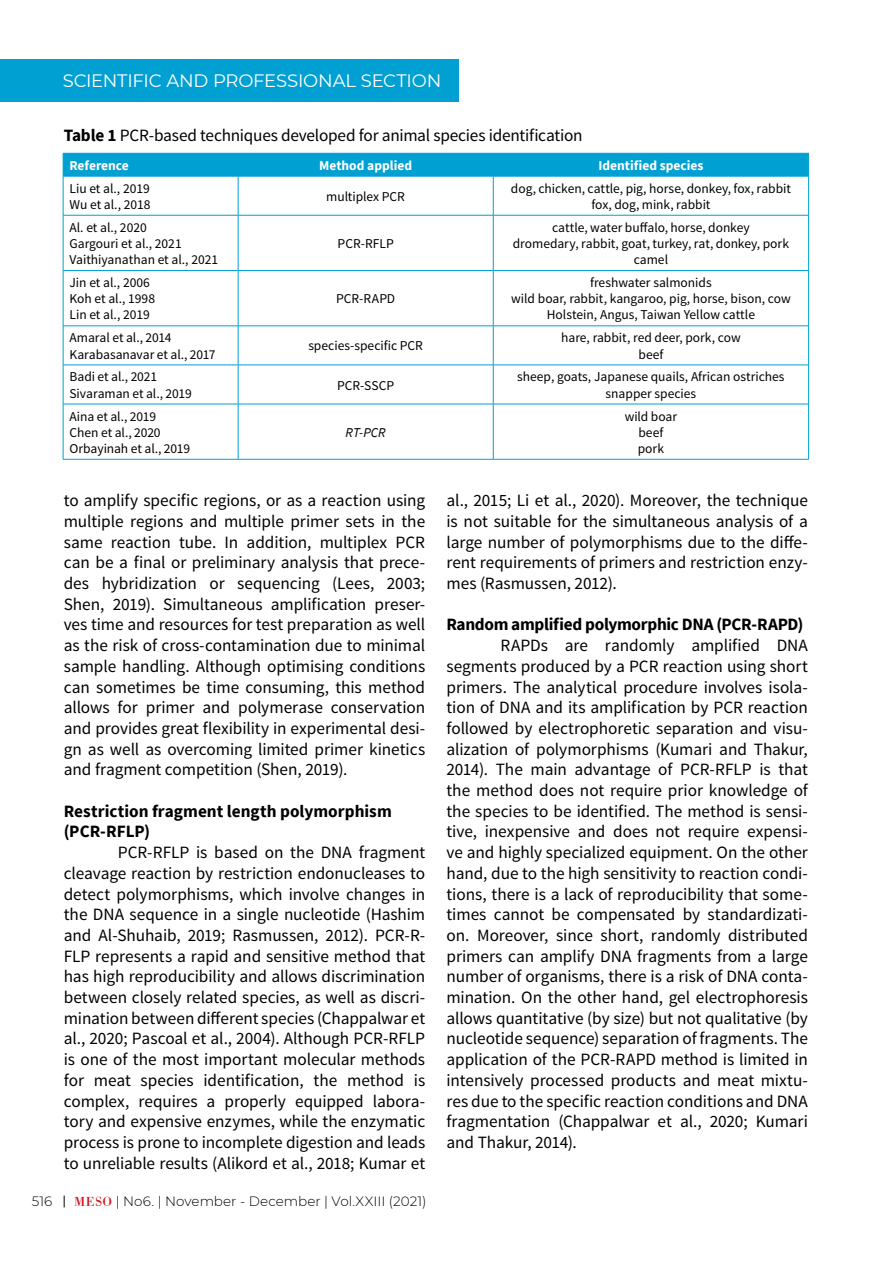
<style>
.page{position:relative;width:893px;height:1263px;background:#fff}
.page>*{position:absolute;margin:0;border:0;box-sizing:border-box;transform-origin:0 0}
.t1{font:18px "Montserrat";letter-spacing:-.01em;color:#fff}
.t2{font:17.25px/20.7px "Source Sans Pro";letter-spacing:-.005em;color:#000;text-align:justify}
.t3{font:700 17.25px/20.7px "Source Sans Pro";letter-spacing:-.005em;color:#000}
.t4{font:13.5px/16.2px "Source Sans Pro";color:#000}
.t5{font:300 13.5px "Montserrat";color:#000}
.t6{font:700 13.5px "Source Sans Pro";color:#fff}
.t7{font:italic 13.5px "Source Sans Pro";color:#000}
.s1{font-weight:700}
.s2{font-family:"Bodoni BT";font-weight:400;color:#ce171e}
</style>
<div class="page">
<div style="left:0;top:60px;width:459px;height:42px;background:#00a0d3"></div>
<svg style="left:64px;top:1195px;width:1px;height:12px"></svg>
<div style="left:63px;top:154px;width:746px;height:22px;background:#00a0d3"></div>
<hr style="left:63px;top:176px;width:175px;height:1px;background:#00a0d3">
<hr style="left:63px;top:176px;width:1px;height:39px;background:#00a0d3">
<hr style="left:238px;top:176px;width:255px;height:1px;background:#00a0d3">
<hr style="left:238px;top:176px;width:1px;height:39px;background:#00a0d3">
<hr style="left:493px;top:176px;width:316px;height:1px;background:#00a0d3">
<hr style="left:493px;top:176px;width:1px;height:39px;background:#00a0d3">
<hr style="left:808px;top:176px;width:1px;height:39px;background:#00a0d3">
<hr style="left:63px;top:215px;width:175px;height:1px;background:#00a0d3">
<hr style="left:63px;top:215px;width:1px;height:55px;background:#00a0d3">
<hr style="left:238px;top:215px;width:1px;height:55px;background:#00a0d3">
<hr style="left:493px;top:215px;width:1px;height:55px;background:#00a0d3">
<hr style="left:808px;top:215px;width:1px;height:55px;background:#00a0d3">
<hr style="left:63px;top:271px;width:1px;height:55px;background:#00a0d3">
<hr style="left:238px;top:271px;width:1px;height:55px;background:#00a0d3">
<hr style="left:493px;top:271px;width:1px;height:55px;background:#00a0d3">
<hr style="left:808px;top:271px;width:1px;height:55px;background:#00a0d3">
<hr style="left:63px;top:326px;width:1px;height:39px;background:#00a0d3">
<hr style="left:238px;top:326px;width:1px;height:39px;background:#00a0d3">
<hr style="left:493px;top:326px;width:1px;height:39px;background:#00a0d3">
<hr style="left:808px;top:326px;width:1px;height:39px;background:#00a0d3">
<hr style="left:63px;top:365px;width:1px;height:39px;background:#00a0d3">
<hr style="left:238px;top:365px;width:1px;height:39px;background:#00a0d3">
<hr style="left:493px;top:365px;width:1px;height:39px;background:#00a0d3">
<hr style="left:808px;top:365px;width:1px;height:39px;background:#00a0d3">
<hr style="left:63px;top:404px;width:1px;height:55px;background:#00a0d3">
<hr style="left:238px;top:404px;width:1px;height:55px;background:#00a0d3">
<hr style="left:493px;top:404px;width:1px;height:55px;background:#00a0d3">
<hr style="left:808px;top:404px;width:1px;height:55px;background:#00a0d3">
<hr style="left:238px;top:215px;width:255px;height:1px;background:#00a0d3">
<hr style="left:493px;top:215px;width:316px;height:1px;background:#00a0d3">
<hr style="left:63px;top:270px;width:175px;height:1px;background:#00a0d3">
<hr style="left:63px;top:153px;width:175px;height:1px;background:#00a0d3">
<hr style="left:238px;top:153px;width:255px;height:1px;background:#00a0d3">
<hr style="left:493px;top:153px;width:316px;height:1px;background:#00a0d3">
<hr style="left:238px;top:270px;width:255px;height:1px;background:#00a0d3">
<hr style="left:493px;top:270px;width:316px;height:1px;background:#00a0d3">
<hr style="left:63px;top:326px;width:175px;height:1px;background:#00a0d3">
<hr style="left:238px;top:326px;width:255px;height:1px;background:#00a0d3">
<hr style="left:493px;top:326px;width:316px;height:1px;background:#00a0d3">
<hr style="left:63px;top:365px;width:175px;height:1px;background:#00a0d3">
<hr style="left:238px;top:365px;width:255px;height:1px;background:#00a0d3">
<hr style="left:493px;top:365px;width:316px;height:1px;background:#00a0d3">
<hr style="left:63px;top:404px;width:175px;height:1px;background:#00a0d3">
<hr style="left:238px;top:404px;width:255px;height:1px;background:#00a0d3">
<hr style="left:493px;top:404px;width:316px;height:1px;background:#00a0d3">
<hr style="left:63px;top:459px;width:175px;height:1px;background:#00a0d3">
<hr style="left:238px;top:459px;width:255px;height:1px;background:#00a0d3">
<hr style="left:493px;top:459px;width:316px;height:1px;background:#00a0d3">
<p class="t1" style="left:63px;top:68px;width:380px">SCIENTIFIC AND PROFESS IONAL SECTION</p>
<p class="t2" style="left:64px;top:125px;width:520px"><span class="s1">Table 1</span> PCR-based techniques developed for animal species identification</p>
<p class="t6" style="left:69px;top:156px;width:61px">Reference</p>
<p class="t6" style="left:319px;top:156px;width:94px">Method applied</p>
<p class="t6" style="left:598px;top:156px;width:107px">Identified species</p>
<p class="t4" style="left:69px;top:180px;width:83px">Liu et al., 2019<br>Wu et al., 2018</p>
<p class="t4" style="left:326px;top:188px;width:80px">multiplex PCR</p>
<p class="t4" style="left:511px;top:180px;width:281px;text-align:center">dog, chicken, cattle, pig, horse, donkey, fox, rabbit fox, dog, mink, rabbit</p>
<p class="t4" style="left:69px;top:219px;width:150px">Al. et al., 2020<br>Gargouri et al., 2021<br>Vaithiyanathan et al., 2021</p>
<p class="t4" style="left:513px;top:219px;width:278px;text-align:center">cattle, water buffalo, horse, donkey<br>dromedary, rabbit, goat, turkey, rat, donkey, pork camel</p>
<p class="t4" style="left:338px;top:236px;width:58px">PCR-RFLP</p>
<p class="t4" style="left:69px;top:275px;width:87px">Jin et al., 2006<br>Koh et al., 1998<br>Lin et al., 2019</p>
<p class="t4" style="left:336px;top:291px;width:61px">PCR-RAPD</p>
<p class="t4" style="left:511px;top:275px;width:281px;text-align:center">freshwater salmonids<br>wild boar, rabbit, kangaroo, pig, horse, bison, cow<br>Holstein, Angus, Taiwan Yellow cattle</p>
<p class="t4" style="left:69px;top:330px;width:147px">Amaral et al., 2014<br>Karabasanavar et al., 2017</p>
<p class="t4" style="left:308px;top:338px;width:116px">species-specific PCR</p>
<p class="t4" style="left:561px;top:330px;width:181px;text-align:center">hare, rabbit, red deer, pork, cow beef</p>
<p class="t4" style="left:69px;top:369px;width:124px">Badi et al., 2021<br>Sivaraman et al., 2019</p>
<p class="t4" style="left:337px;top:377px;width:59px">PCR-SSCP</p>
<p class="t4" style="left:517px;top:369px;width:269px;text-align:center">sheep, goats, Japanese quails, African ostriches snapper species</p>
<p class="t4" style="left:69px;top:408px;width:122px">Aina et al., 2019<br>Chen et al., 2020<br>Orbayinah et al., 2019</p>
<p class="t4" style="left:625px;top:408px;width:54px;text-align:center">wild boar beef pork</p>
<p class="t7" style="left:346px;top:424px;width:42px">RT-PCR</p>
<p class="t2" style="left:64px;top:490px;width:363px">to amplify specific regions, or as a reaction using multiple regions and multiple primer sets in the same reaction tube. In addition, multiplex PCR can be a final or preliminary analysis that prece&shy;des hybridization or sequencing (Lees, 2003; Shen, 2019). Simultaneous amplification preser&shy;ves time and resources for test preparation as well as the risk of cross-contamination due to minimal sample handling. Although optimising conditions can sometimes be time consuming, this method allows for primer and polymerase conservation and provides great flexibility in experimental desi&shy;gn as well as overcoming limited primer kinetics and fragment competition (Shen, 2019).</p>
<p class="t3" style="left:64px;top:800px;width:330px">Restriction fragment length polymorphism (PCR-RFLP)</p>
<p class="t2" style="left:64px;top:842px;width:363px;text-indent:54px">PCR-RFLP is based on the DNA fragment cleavage reaction by restriction endonucleases to detect polymorphisms, which involve changes in the DNA sequence in a single nucleotide (Hashim and Al-Shuhaib, 2019; Rasmussen, 2012). PCR-R-FLP represents a rapid and sensitive method that has high reproducibility and allows discrimination between closely related species, as well as discri&shy;mination between different species (Chappalwar et al., 2020; Pascoal et al., 2004). Although PCR-RFLP is one of the most important molecular methods for meat species identification, the method is complex, requires a properly equipped labora&shy;tory and expensive enzymes, while the enzymatic process is prone to incomplete digestion and leads to unreliable results (Alikord et al., 2018; Kumar et</p>
<p class="t5" style="left:32px;top:1192px;width:22px">516</p>
<p class="t5" style="left:74px;top:1192px;width:354px"><span class="s2">MESO</span> | No6. | November - December | Vol.XXIII (2021)</p>
<p class="t2" style="left:446px;top:490px;width:363px">al., 2015; Li et al., 2020). Moreover, the technique is not suitable for the simultaneous analysis of a large number of polymorphisms due to the diffe&shy;rent requirements of primers and restriction enzy&shy;mes (Rasmussen, 2012).</p>
<p class="t3" style="left:446px;top:614px;width:359px">Random amplified polymorphic DNA (PCR-RAPD)</p>
<p class="t2" style="left:446px;top:635px;width:363px;text-indent:54px">RAPDs are randomly amplified DNA segments produced by a PCR reaction using short primers. The analytical procedure involves isola&shy;tion of DNA and its amplification by PCR reaction followed by electrophoretic separation and visu&shy;alization of polymorphisms (Kumari and Thakur, 2014). The main advantage of PCR-RFLP is that the method does not require prior knowledge of the species to be identified. The method is sensi&shy;tive, inexpensive and does not require expensi&shy;ve and highly specialized equipment. On the other hand, due to the high sensitivity to reaction condi&shy;tions, there is a lack of reproducibility that some&shy;times cannot be compensated by standardizati&shy;on. Moreover, since short, randomly distributed primers can amplify DNA fragments from a large number of organisms, there is a risk of DNA conta&shy;mination. On the other hand, gel electrophoresis allows quantitative (by size) but not qualitative (by nucleotide sequence) separation of fragments. The application of the PCR-RAPD method is limited in intensively processed products and meat mixtu&shy;res due to the specific reaction conditions and DNA fragmentation (Chappalwar et al., 2020; Kumari and Thakur, 2014).</p>
</div>
